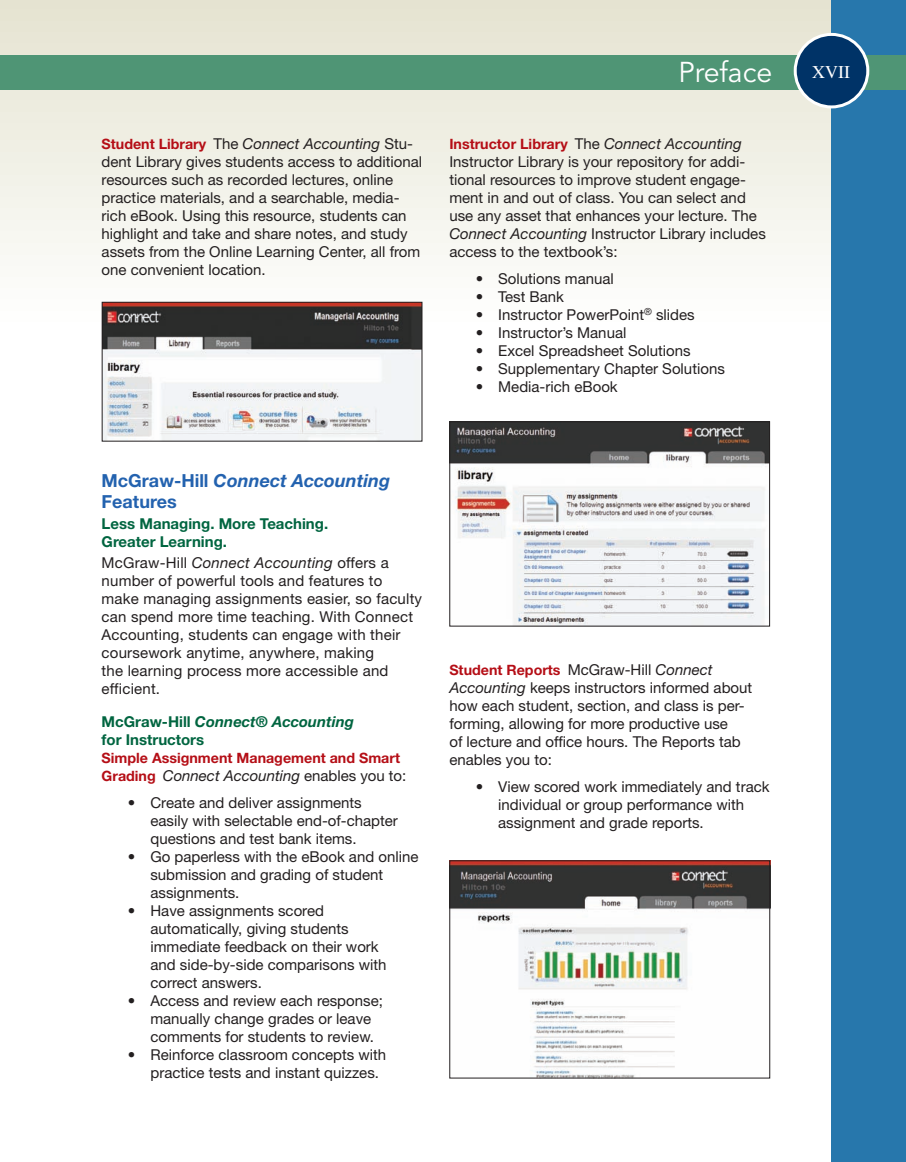
<style>
.page{position:relative;width:906px;height:1162px;background:#fff}
.page>*{position:absolute;margin:0;border:0;box-sizing:border-box;transform-origin:0 0}
.t1{font:28.5px "Avenir LT Std";color:#fff}
.t2{font:700 18px/21px "Helvetica Neue LT Std";color:#2362af}
.t3{font:18px "Times LT Std";color:#fff}
.t4{font:15px/18px "Helvetica Neue LT Std";color:#231f20}
.t5{font:700 15px/18px "Helvetica Neue LT Std";color:#006540}
.t6{font:italic 15px "Helvetica Neue LT Std";color:#231f20}
.t7{font:700 14.25px "Helvetica Neue LT Std";color:#b50e16}
.s1{font-weight:700;font-size:14.25px;color:#b50e16}
.s2{font-style:italic}
.s3{font-weight:400;font-size:15px;color:#231f20}
.s4{font-weight:400;font-style:italic;font-size:15px;color:#231f20}
.s5{font-weight:700;font-style:normal;font-size:14.25px;color:#b50e16}
.s6{font-style:normal}
</style>
<div class="page">
<svg style="left:0;top:0;width:831px;height:328px"></svg>
<div style="left:831px;top:0;width:74px;height:1162px;background:#2777ac"></div>
<div style="left:0;top:55px;width:905px;height:35px;background:#4f9575"></div>
<div style="left:794px;top:34px;width:73px;height:73px;background:#003367;border-radius:50%"></div>
<div style="left:793px;top:33px;width:75px;height:75px;border:3px solid #fff;border-radius:50%"></div>
<img style="left:104px;top:304px;width:316px;height:135px">
<div style="left:102px;top:302px;width:320px;height:139px;border:1px solid #231f20"></div>
<img style="left:451px;top:423px;width:316px;height:201px">
<div style="left:449px;top:421px;width:320px;height:205px;border:1px solid #231f20"></div>
<img style="left:451px;top:862px;width:316px;height:214px">
<div style="left:449px;top:860px;width:320px;height:218px;border:1px solid #231f20"></div>
<p class="t4" style="left:102px;top:137px;width:322px"><span class="s1">Student Library</span> The <span class="s2">Connect Accounting</span> Stu&shy;dent Library gives students access to additional resources such as recorded lectures, online practice materials, and a searchable, media&shy;rich eBook. Using this resource, students can highlight and take and share notes, and study assets from the Online Learning Center, all from one convenient location.</p>
<h1 class="t1" style="left:678px;top:60px;width:95px">Preface</h1>
<p class="t3" style="left:811px;top:66px;width:39px">XVII</p>
<p class="t7" style="left:449px;top:139px;width:294px">Instructor Library <span class="s3">The</span> <span class="s4">Connect Accounting</span></p>
<p class="t4" style="left:449px;top:155px;width:318px">Instructor Library is your repository for addi&shy;tional resources to improve student engage&shy;ment in and out of class. You can select and use any asset that enhances your lecture. The <span class="s2">Connect Accounting</span> Instructor Library includes access to the textbook’s:</p>
<p class="t4" style="left:475px;top:272px;width:140px">• Solutions manual</p>
<p class="t4" style="left:475px;top:290px;width:90px">• Test Bank</p>
<p class="t4" style="left:475px;top:308px;width:220px">• Instructor PowerPoint <sup>®</sup> slides</p>
<p class="t4" style="left:475px;top:326px;width:152px">• Instructor’s Manual</p>
<p class="t4" style="left:475px;top:344px;width:216px">• Excel Spreadsheet Solutions</p>
<p class="t4" style="left:475px;top:362px;width:250px">• Supplementary Chapter Solutions</p>
<p class="t4" style="left:475px;top:380px;width:143px">• Media-rich eBook</p>
<p class="t2" style="left:102px;top:472px;width:290px">McGraw-Hill <span class="s2">Connect Accounting<br></span>Features</p>
<p class="t5" style="left:102px;top:516px;width:228px">Less Managing. More Teaching.<br>Greater Learning.</p>
<p class="t4" style="left:102px;top:555px;width:322px">McGraw-Hill <span class="s2">Connect Accounting</span> offers a number of powerful tools and features to make managing assignments easier, so faculty can spend more time teaching. With Connect Accounting, students can engage with their coursework anytime, anywhere, making<br>the learning process more accessible and efficient.</p>
<p class="t5" style="left:102px;top:714px;width:254px">McGraw-Hill <span class="s2">Connect ® Accounting </span>for Instructors</p>
<p class="t7" style="left:102px;top:753px;width:300px">Simple Assignment Management and Smart</p>
<p class="t6" style="left:102px;top:770px;width:306px"><span class="s5">Grading</span> Connect Accounting <span class="s6">enables you to:</span></p>
<p class="t4" style="left:150px;top:795px;width:249px;text-indent:-22px">• Create and deliver assignments easily with selectable end-of-chapter questions and test bank items.</p>
<p class="t4" style="left:150px;top:849px;width:269px;text-indent:-22px">• Go paperless with the eBook and online submission and grading of student assignments.</p>
<p class="t4" style="left:150px;top:903px;width:237px;text-indent:-22px">• Have assignments scored automatically, giving students immediate feedback on their work and side-by-side comparisons with correct answers.</p>
<p class="t4" style="left:150px;top:993px;width:234px;text-indent:-22px">• Access and review each response; manually change grades or leave comments for students to review.</p>
<p class="t4" style="left:150px;top:1047px;width:237px;text-indent:-22px">• Reinforce classroom concepts with practice tests and instant quizzes.</p>
<p class="t7" style="left:449px;top:664px;width:264px">Student Reports <span class="s3">McGraw-Hill</span> <span class="s4">Connect</span></p>
<p class="t4" style="left:449px;top:680px;width:304px"><span class="s2">Accounting</span> keeps instructors informed about how each student, section, and class is per&shy;forming, allowing for more productive use<br>of lecture and office hours. The Reports tab enables you to:</p>
<p class="t4" style="left:498px;top:779px;width:273px;text-indent:-22px">• View scored work immediately and track individual or group performance with assignment and grade reports.</p>
</div>
